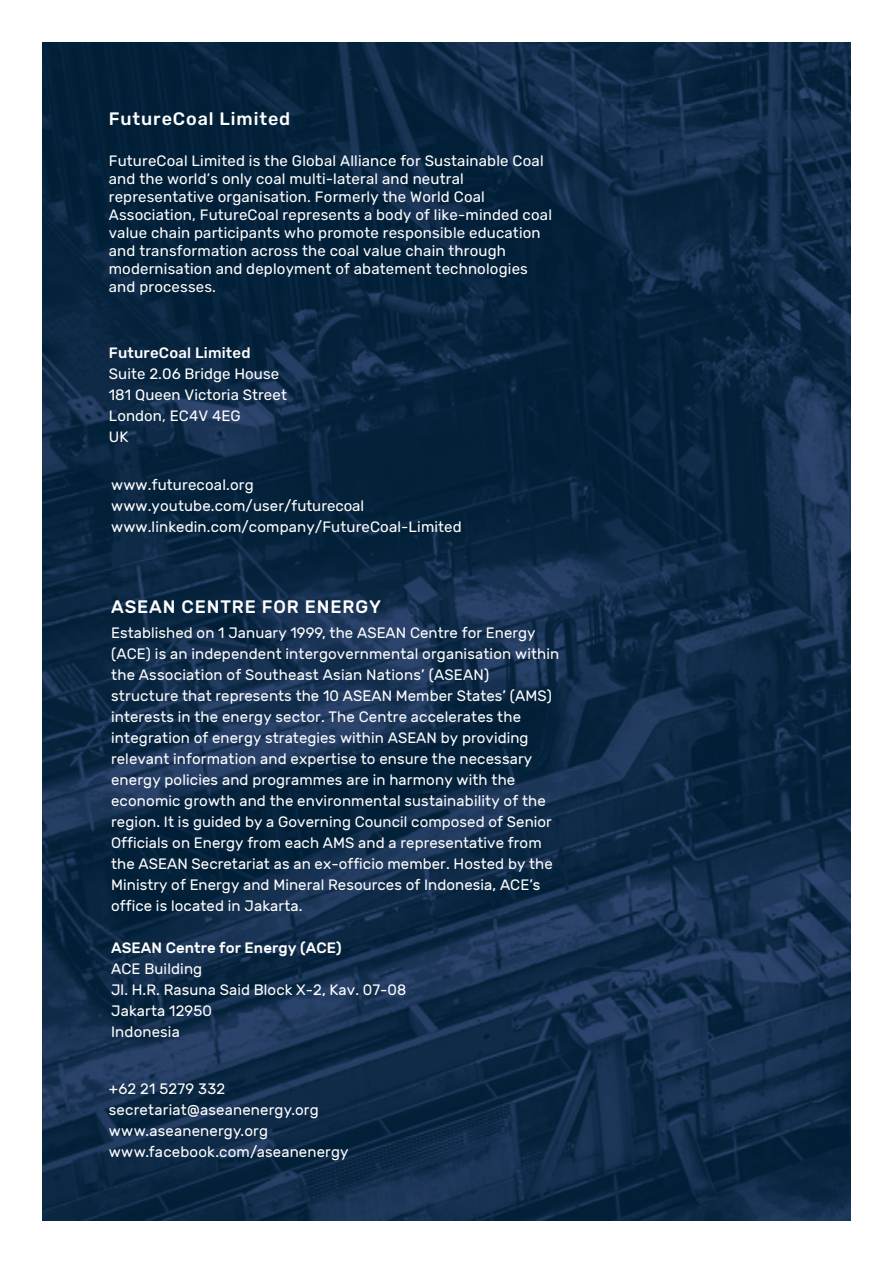
<style>
.page{position:relative;width:893px;height:1263px;background:#fff}
.page>*{position:absolute;margin:0;border:0;box-sizing:border-box;transform-origin:0 0}
.t1{font:500 18px "Rubik";letter-spacing:.05em;color:#fff}
.t2{font:15px/21px "Rubik";letter-spacing:.01em;color:#fff}
.t3{font:500 15px "Rubik";letter-spacing:.005em;color:#fff}
</style>
<div class="page">
<img style="left:43px;top:43px;width:807px;height:1177px">
<p class="t1" style="left:109px;top:109px;width:183px">FutureCoal Limited</p>
<p class="t2" style="left:109px;top:152px;width:445px;line-height:18px">FutureCoal Limited is the Global Alliance for Sustainable Coal and the world’s only coal multi-lateral and neutral representative organisation. Formerly the World Coal Association, FutureCoal represents a body of like-minded coal value chain participants who promote responsible education and transformation across the coal value chain through modernisation and deployment of abatement technologies and processes.</p>
<p class="t3" style="left:109px;top:344px;width:143px">FutureCoal Limited</p>
<p class="t2" style="left:109px;top:363px;width:180px">Suite 2.06 Bridge House<br>181 Queen Victoria Street<br>London, EC4V 4EG<br>UK</p>
<p class="t2" style="left:111px;top:474px;width:352px">www.futurecoal.org www.youtube.com/user/futurecoal www.linkedin.com/company/FutureCoal-Limited</p>
<p class="t1" style="left:111px;top:596px;width:271px">ASEAN CENTRE FOR ENERGY</p>
<p class="t2" style="left:111px;top:623px;width:450px">Established on 1 January 1999, the ASEAN Centre for Energy (ACE) is an independent intergovernmental organisation within the Association of Southeast Asian Nations’ (ASEAN) structure that represents the 10 ASEAN Member States’ (AMS) interests in the energy sector. The Centre accelerates the integration of energy strategies within ASEAN by providing relevant information and expertise to ensure the necessary energy policies and programmes are in harmony with the economic growth and the environmental sustainability of the region. It is guided by a Governing Council composed of Senior Officials on Energy from each AMS and a representative from the ASEAN Secretariat as an ex-officio member. Hosted by the Ministry of Energy and Mineral Resources of Indonesia, ACE’s office is located in Jakarta.</p>
<p class="t3" style="left:111px;top:939px;width:232px">ASEAN Centre for Energy (ACE)</p>
<p class="t2" style="left:111px;top:959px;width:297px">ACE Building<br>Jl. H.R. Rasuna Said Block X-2, Kav. 07-08<br>Jakarta 12950<br>Indonesia</p>
<p class="t2" style="left:109px;top:1078px;width:241px">+62 21 5279 332 secretariat@aseanenergy.org www.aseanenergy.org www.facebook.com/aseanenergy</p>
</div>
